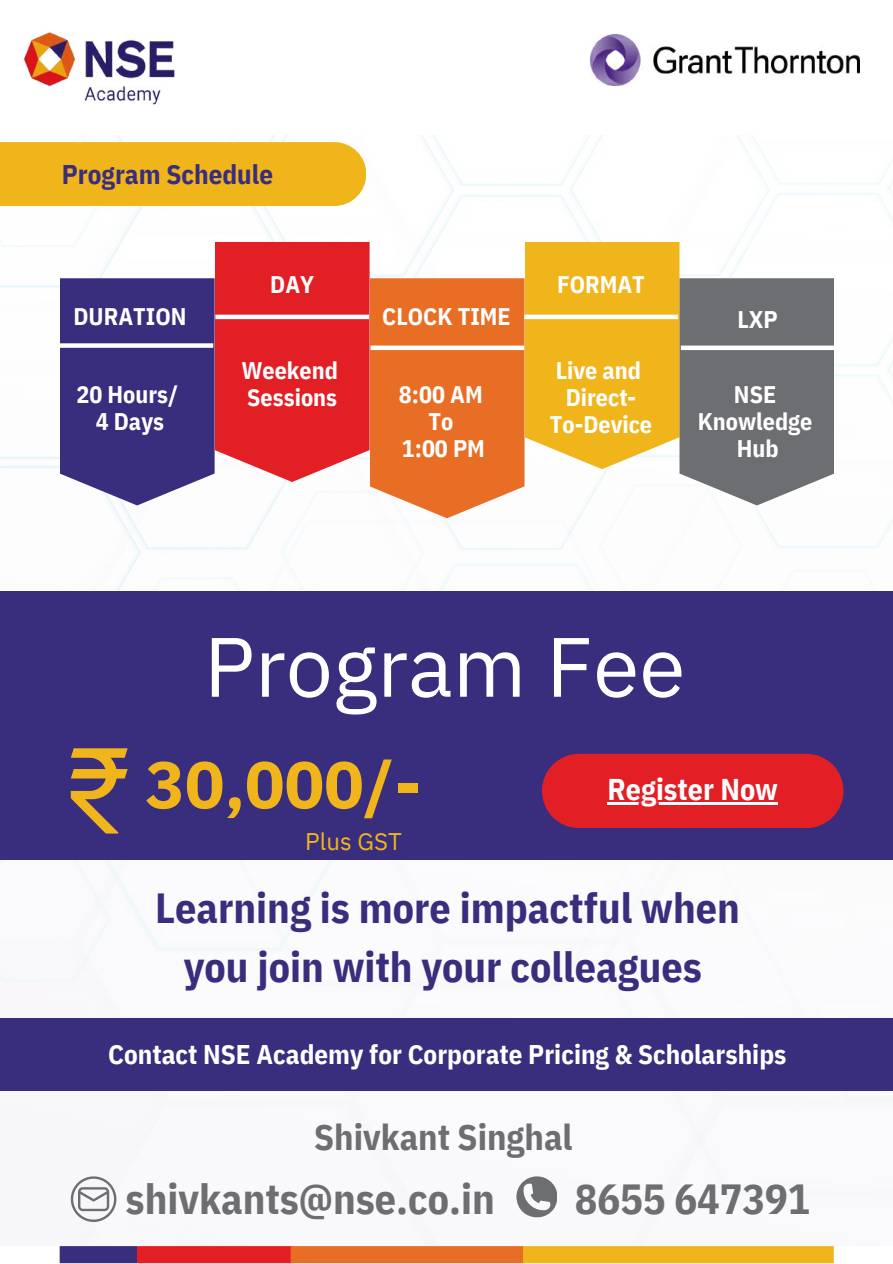
<style>
.page{position:relative;width:893px;height:1264px;background:#fff}
.page>*{position:absolute;margin:0;border:0;box-sizing:border-box;transform-origin:0 0}
.t1{font:84px "IBM Plex Sans";color:#fff}
.t2{font:700 66px "IBM Plex Sans";color:#f1b51c}
.t3{font:700 42px/58.5px "IBM Plex Sans Cond";color:#392d7d;text-align:center}
.t4{font:700 42px "IBM Plex Sans Cond";color:#6d6e71}
.t5{font:700 36px "IBM Plex Sans Cond";color:#6d6e71}
.t6{font:700 30px "IBM Plex Sans Cond";color:#fff}
.t7{font:700 27px "IBM Plex Sans Cond";color:#fff}
.t8{font:700 27px "IBM Plex Sans Cond";color:#392d7d}
.t9{font:700 24px/27px "IBM Plex Sans Cond";color:#fff;text-align:center}
.t10{font:24px "IBM Plex Sans";color:#f1b51c}
</style>
<div class="page">
<div style="left:60px;top:1245px;width:77px;height:18px;background:#392d7d"></div>
<div style="left:137px;top:1245px;width:155px;height:18px;background:#e31f26"></div>
<div style="left:290px;top:1245px;width:234px;height:18px;background:#e86e25"></div>
<div style="left:523px;top:1245px;width:310px;height:18px;background:#f1b51c"></div>
<img style="left:23px;top:32px;width:152px;height:73px">
<img style="left:0;top:135px;width:892px;height:1110px">
<svg style="left:60px;top:242px;width:774px;height:276px"></svg>
<div style="left:60px;top:343px;width:153px;height:5px;background:#fff"></div>
<div style="left:215px;top:314px;width:154px;height:5px;background:#fff"></div>
<div style="left:370px;top:345px;width:154px;height:5px;background:#fff"></div>
<div style="left:524px;top:314px;width:153px;height:5px;background:#fff"></div>
<div style="left:680px;top:345px;width:154px;height:5px;background:#fff"></div>
<div style="left:0;top:142px;width:366px;height:64px;background:#f1b51c"></div>
<div style="left:0;top:592px;width:892px;height:267px;background:#392d7d"></div>
<svg style="left:71px;top:748px;width:57px;height:85px"></svg>
<div style="left:0;top:1018px;width:892px;height:72px;background:#392d7d"></div>
<svg style="left:71px;top:1176px;width:45px;height:45px"></svg>
<svg style="left:516px;top:1176px;width:41px;height:48px"></svg>
<svg style="left:542px;top:753px;width:301px;height:75px;background:#d8212c"></svg>
<hr style="left:607px;top:802px;width:170px;height:2px;background:#fff">
<img style="left:591px;top:34px;width:268px;height:51px">
<p class="t8" style="left:62px;top:156px;width:213px">Program Schedule</p>
<p class="t9" style="left:270px;top:271px;width:45px">DAY</p>
<p class="t9" style="left:557px;top:271px;width:89px">FORMAT</p>
<p class="t9" style="left:73px;top:303px;width:114px">DURATION</p>
<p class="t9" style="left:382px;top:303px;width:130px">CLOCK TIME</p>
<p class="t9" style="left:737px;top:305px;width:42px">LXP</p>
<p class="t9" style="left:76px;top:381px;width:103px">20 Hours/<br>4 Days</p>
<p class="t9" style="left:241px;top:356px;width:98px;text-align:left">Weekend<br>Sessions</p>
<p class="t9" style="left:399px;top:381px;width:88px">8:00 AM<br>To<br>1:00 PM</p>
<p class="t9" style="left:550px;top:356px;width:104px">Live and<br>Direct-<br>To-Device</p>
<p class="t9" style="left:697px;top:381px;width:116px">NSE<br>Knowledge<br>Hub</p>
<h1 class="t1" style="left:204px;top:610px;width:483px">Program Fee</h1>
<h2 class="t2" style="left:145px;top:740px;width:277px">30,000/-</h2>
<p class="t10" style="left:305px;top:825px;width:98px">Plus GST</p>
<p class="t6" style="left:607px;top:769px;width:172px">Register Now</p>
<h3 class="t3" style="left:155px;top:878px;width:586px">Learning is more impactful when you join with your colleagues</h3>
<p class="t7" style="left:108px;top:1036px;width:679px">Contact NSE Academy for Corporate Pricing &amp; Scholarships</p>
<h3 class="t5" style="left:314px;top:1112px;width:260px">Shivkant Singhal</h3>
<h3 class="t4" style="left:126px;top:1170px;width:371px">shivkants@nse.co.in</h3>
<h3 class="t4" style="left:574px;top:1170px;width:237px">8655 647391</h3>
</div>
